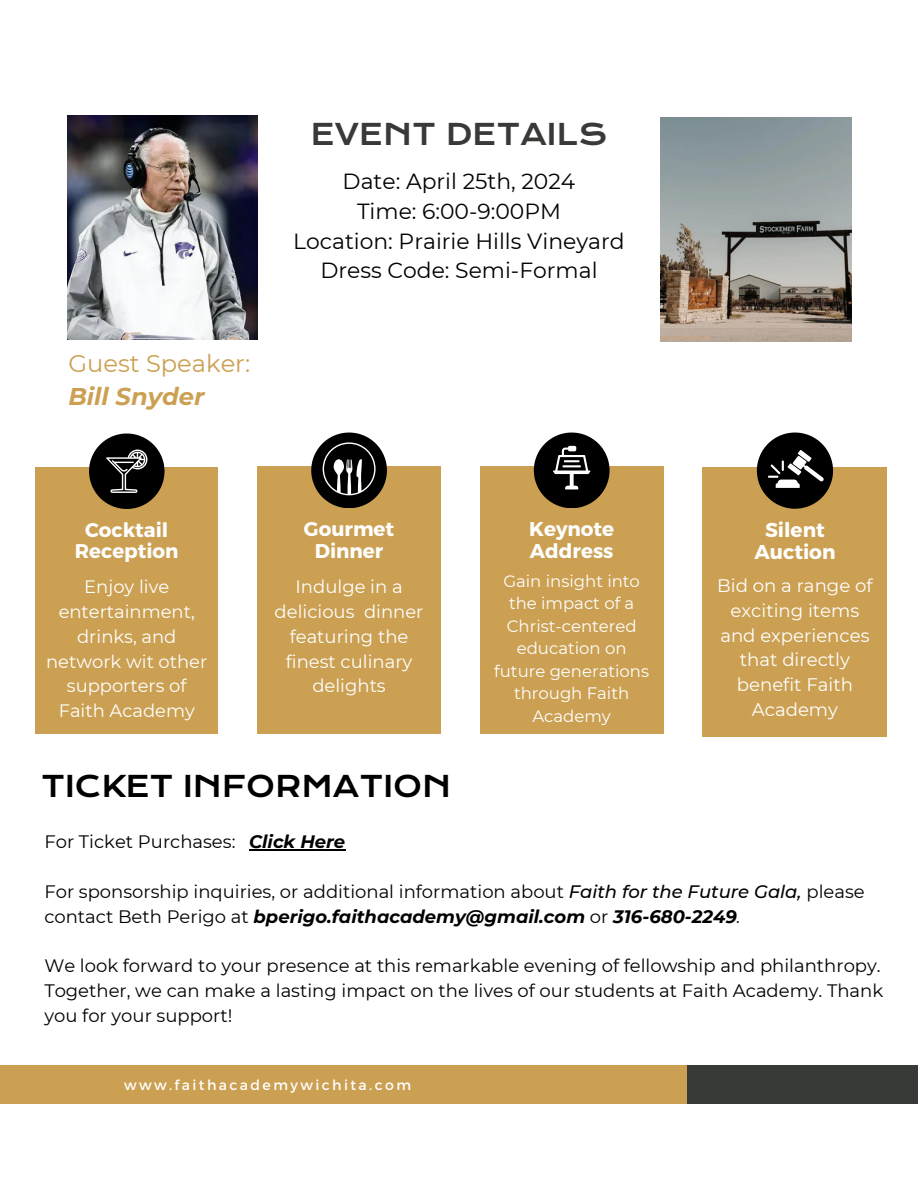
<style>
.page{position:relative;width:918px;height:1188px;background:#fff}
.page>*{position:absolute;margin:0;border:0;box-sizing:border-box;transform-origin:0 0}
.t1{font:28.95px "Krona One";color:#000}
.t2{font:28.95px "Krona One";color:#373a36}
.t3{font:24.15px/33.5px "Montserrat";color:#cba052}
.t4{font:21.9px/29.7px "Montserrat";color:#000;text-align:center}
.t5{font:700 19.95px/21.5px "Montserrat";color:#fff;text-align:center}
.t6{font:700 19.8px/21.5px "Montserrat";color:#fff;text-align:center}
.t7{font:18.15px/24.8px "Montserrat";color:#fff;text-align:center}
.t8{font:18px/24.8px "Montserrat";color:#000}
.t9{font:18px/24.8px "Montserrat";color:#fff;text-align:center}
.t10{font:italic 700 18px "Montserrat";color:#000}
.t11{font:16.5px/22.5px "Montserrat";color:#fff;text-align:center}
.t12{font:14.1px "Montserrat";letter-spacing:.17em;color:#fff}
.s1{font-weight:700;font-style:italic}
.s2{font-weight:500;font-style:italic}
.s3{font-style:italic}
</style>
<div class="page">
<img style="left:67px;top:116px;width:190px;height:223px">
<div style="left:687px;top:1065px;width:231px;height:39px;background:#373a36"></div>
<div style="left:0;top:1065px;width:687px;height:39px;background:#cba052"></div>
<div style="left:35px;top:467px;width:183px;height:267px;background:#cba052"></div>
<svg style="left:89px;top:434px;width:75px;height:75px"></svg>
<div style="left:480px;top:467px;width:183px;height:267px;background:#cba052"></div>
<svg style="left:534px;top:433px;width:75px;height:75px"></svg>
<div style="left:257px;top:467px;width:184px;height:267px;background:#cba052"></div>
<div style="left:703px;top:467px;width:184px;height:269px;background:#cba052"></div>
<svg style="left:311px;top:433px;width:76px;height:75px"></svg>
<svg style="left:757px;top:433px;width:76px;height:76px"></svg>
<img style="left:661px;top:118px;width:190px;height:223px">
<hr style="left:249px;top:849px;width:96px;height:1px;background:#000">
<p class="t2" style="left:311px;top:116px;width:298px">EVENT DETAILS</p>
<h6 class="t3" style="left:68px;top:347px;width:183px">Guest Speaker:<br><span class="s1">Bill Snyder</span></h6>
<h6 class="t4" style="left:293px;top:167px;width:333px">Date: April 25th, 2024<br>Time: 6:00-9:00PM<br>Location: Prairie Hills Vineyard<br>Dress Code: Semi-Formal</h6>
<h6 class="t6" style="left:75px;top:518px;width:105px">Cocktail<br>Reception</h6>
<p class="t9" style="left:46px;top:575px;width:163px">Enjoy live entertainment, drinks, and network wit other supporters of<br>Faith Academy</p>
<p class="t5" style="left:304px;top:517px;width:92px">Gourmet<br>Dinner</p>
<h3 class="t9" style="left:275px;top:575px;width:150px">Indulge in a delicious dinner featuring the finest culinary delights</h3>
<h2 class="t5" style="left:529px;top:517px;width:87px;text-align:left">Keynote<br>Address</h2>
<p class="t11" style="left:494px;top:570px;width:156px">Gain insight into the impact of a<br>Christ-centered education on future generations through Faith<br>Academy</p>
<p class="t1" style="left:41px;top:768px;width:412px">TICKET INFORMATION</p>
<p class="t8" style="left:44px;top:829px;width:193px">For Ticket Purchases:</p>
<h3 class="t10" style="left:249px;top:830px;width:98px">Click Here</h3>
<h1 class="t5" style="left:754px;top:518px;width:83px">Silent<br>Auction</h1>
<h2 class="t7" style="left:717px;top:573px;width:157px">Bid on a range of exciting items and experiences that directly benefit Faith<br>Academy</h2>
<p class="t8" style="left:44px;top:879px;width:822px">For sponsorship inquiries, or additional information about <span class="s2">Faith for the Future Gala,</span> please contact Beth Perigo at <span class="s1">bperigo.faithacademy@gmail.com</span> or <span class="s1">316-680-2249</span><span class="s3">.</span></p>
<h3 class="t8" style="left:44px;top:953px;width:840px">We look forward to your presence at this remarkable evening of fellowship and philanthropy.<br>Together, we can make a lasting impact on the lives of our students at Faith Academy. Thank you for your support!</h3>
<h3 class="t12" style="left:124px;top:1076px;width:289px">www.faithacademywichita.com</h3>
</div>
